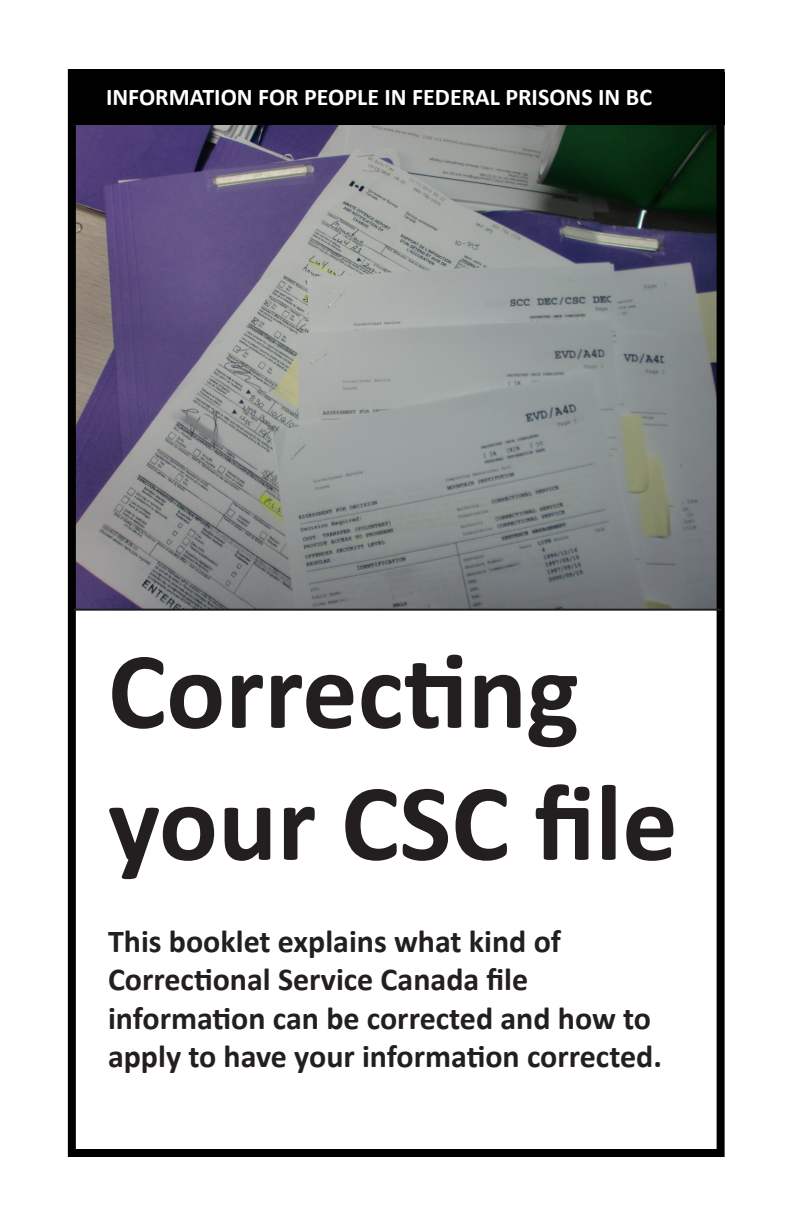
<style>
.page{position:relative;width:792px;height:1224px;background:#fff}
.page>*{position:absolute;margin:0;border:0;box-sizing:border-box;transform-origin:0 0}
.Headline{font:700 110px "Calibri";color:#231f20}
.Subtitle{font:700 32px/38.4px "Calibri";color:#231f20}
.Info_for_prisoners_c{font:700 24px "Calibri";color:#fff}
</style>
<div class="page">
<img style="left:77px;top:124px;width:639px;height:485px">
<div style="left:69px;top:72px;width:656px;height:52px;background:#000"></div>
<div style="left:68px;top:69px;width:657px;height:1088px;border:8px solid #000"></div>
<hr style="left:74px;top:609px;width:647px;height:2px;background:#231f20">
<p class="Info_for_prisoners_c" style="left:106px;top:80px;width:548px">INFORMATION FOR PEOPLE IN FEDERAL PRISONS IN BC</p>
<p class="Headline" style="left:108px;top:613px;width:473px">Correcting</p>
<p class="Headline" style="left:108px;top:745px;width:571px">your CSC file</p>
<p class="Subtitle" style="left:108px;top:922px;width:555px">This booklet explains what kind of Correctional Service Canada file information can be corrected and how to apply to have your information corrected.</p>
</div>
